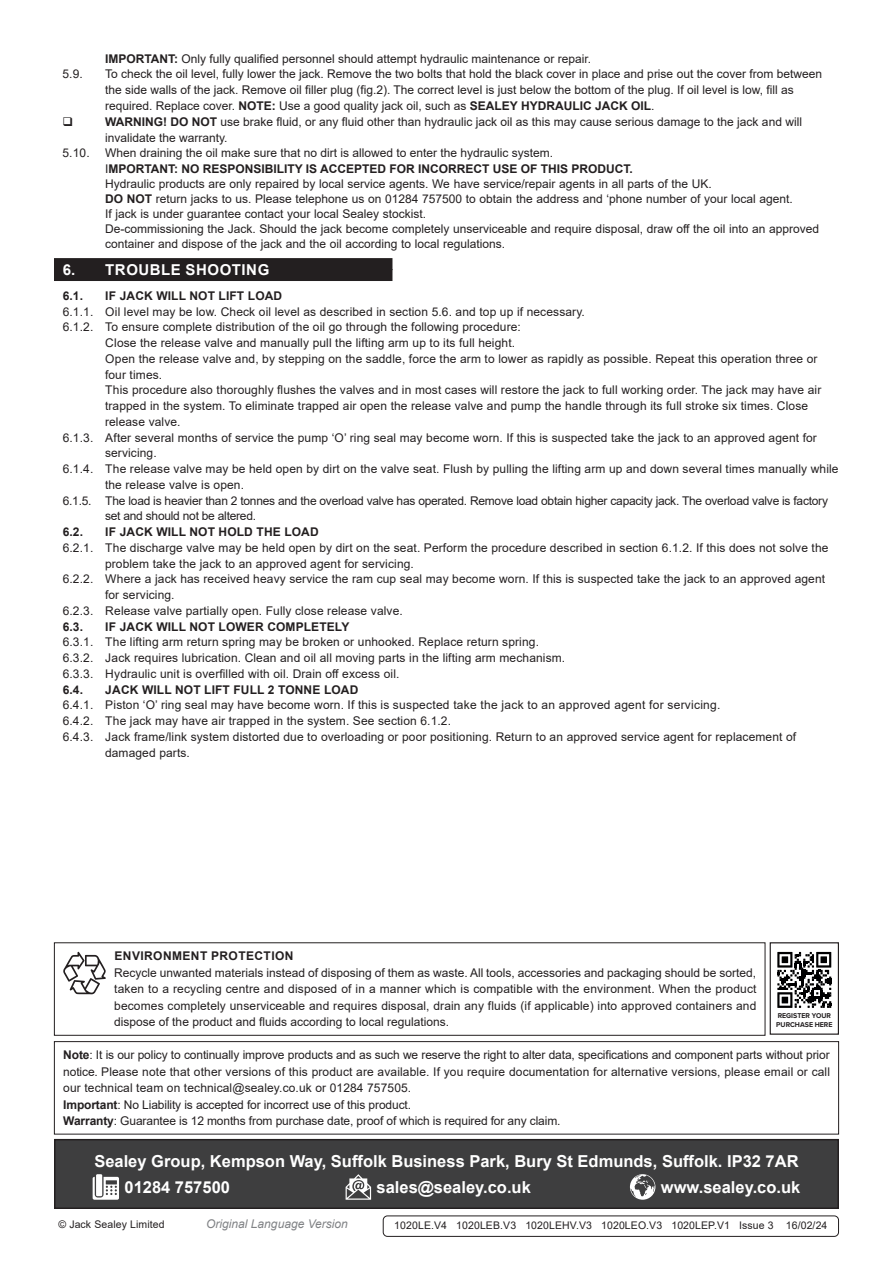
<style>
.page{position:relative;width:893px;height:1263px;background:#fff}
.page>*{position:absolute;margin:0;border:0;box-sizing:border-box;transform-origin:0 0}
.Footer_Contact_Information{font:700 16.5px "Arial";color:#fff}
.t1{font:700 15px "Arial";letter-spacing:.035em;color:#fff}
.Enviroment_Protection_Body{font:12px/15.8px "Arial";letter-spacing:.01em;color:#231f20}
.Important_Notification_Body{font:12px/16.5px "Arial";letter-spacing:-.01em;color:#231f20;text-align:justify}
.Body{font:12px/15.8px "Arial";letter-spacing:.01em;color:#231f20}
.Body-2{font:700 12px "Arial";letter-spacing:.01em;color:#231f20}
.Enviroment_Protection_Body-2{font:12px/15.8px "Arial";letter-spacing:-.02em;color:#231f20}
.t2{font:italic 12px "Arial";color:#808285}
.Enviroment_Protection_Header{font:700 12px "Arial";letter-spacing:.035em;color:#231f20}
.Body__Footer{font:10.5px "Arial";letter-spacing:.01em;color:#231f20}
.Body__Justified__7pt{font:10.5px "Arial";letter-spacing:.01em;color:#231f20}
.t3{font:700 7.2px/8.4px "Proxima Nova";color:#231f20;scale:.96 1}
.s1{font-weight:700}
.s2{font-weight:400}
</style>
<div class="page">
<div style="left:54px;top:269px;width:338px;height:12px;background:#231f20"></div>
<div style="left:54px;top:258px;width:338px;height:12px;background:#231f20"></div>
<div style="left:55px;top:1140px;width:783px;height:68px;background:#3e3e3f"></div>
<svg style="left:93px;top:1177px;width:26px;height:23px"></svg>
<div style="left:96px;top:1174px;width:6px;height:22px;background:#fff"></div>
<svg style="left:346px;top:1174px;width:25px;height:26px"></svg>
<svg style="left:630px;top:1174px;width:25px;height:26px"></svg>
<div style="left:54px;top:1139px;width:785px;height:70px;border:2px solid #231f20"></div>
<div style="left:54px;top:942px;width:711px;height:94px;border:1px solid #231f20"></div>
<svg style="left:63px;top:952px;width:43px;height:42px"></svg>
<div style="left:54px;top:1041px;width:785px;height:93px;border:1px solid #231f20"></div>
<svg style="left:778px;top:951px;width:54px;height:57px"></svg>
<svg style="left:777px;top:952px;width:54px;height:56px"></svg>
<div style="left:770px;top:942px;width:69px;height:93px;border:1px solid #231f20"></div>
<div style="left:383px;top:1215px;width:456px;height:22px;border:1px solid #231f20;border-radius:4px"></div>
<p class="Body" style="left:105px;top:51px;width:488px"><span class="s1">IMPORTANT:</span> Only fully qualified personnel should attempt hydraulic maintenance or repair.</p>
<p class="Enviroment_Protection_Body" style="left:63px;top:66px;width:22px">5.9.</p>
<p class="Enviroment_Protection_Body" style="left:105px;top:66px;width:718px">To check the oil level, fully lower the jack. Remove the two bolts that hold the black cover in place and prise out the cover from between the side walls of the jack. Remove oil filler plug (fig.2). The correct level is just below the bottom of the plug. If oil level is low, fill as required. Replace cover. <span class="s1">NOTE:</span> Use a good quality jack oil, such as <span class="s1">SEALEY HYDRAULIC JACK OIL</span>.</p>
<p class="Enviroment_Protection_Body" style="left:105px;top:114px;width:698px"><span class="s1">WARNING! DO NOT</span> use brake fluid, or any fluid other than hydraulic jack oil as this may cause serious damage to the jack and will invalidate the warranty.</p>
<p class="Enviroment_Protection_Body" style="left:63px;top:145px;width:29px">5.10.</p>
<p class="Enviroment_Protection_Body" style="left:105px;top:145px;width:450px">When draining the oil make sure that no dirt is allowed to enter the hydraulic system.</p>
<p class="Body-2" style="left:105px;top:160px;width:529px"><span class="s2">I</span>MPORTANT: NO RESPONSIBILITY IS ACCEPTED FOR INCORRECT USE OF THIS PRODUCT.</p>
<p class="Enviroment_Protection_Body" style="left:105px;top:176px;width:608px">Hydraulic products are only repaired by local service agents. We have service/repair agents in all parts of the UK.</p>
<p class="Enviroment_Protection_Body" style="left:105px;top:191px;width:689px"><span class="s1">DO NOT</span> return jacks to us. Please telephone us on 01284 757500 to obtain the address and ‘phone number of your local agent.</p>
<p class="Enviroment_Protection_Body" style="left:105px;top:206px;width:323px">If jack is under guarantee contact your local Sealey stockist.</p>
<p class="Enviroment_Protection_Body" style="left:105px;top:221px;width:716px;line-height:15px">De-commissioning the Jack. Should the jack become completely unserviceable and require disposal, draw off the oil into an approved container and dispose of the jack and the oil according to local regulations.</p>
<p class="t1" style="left:63px;top:259px;width:208px">6. TROUBLE SHOOTING</p>
<p class="Body-2" style="left:63px;top:287px;width:22px">6.1.</p>
<p class="Body-2" style="left:105px;top:287px;width:178px">IF JACK WILL NOT LIFT LOAD</p>
<p class="Enviroment_Protection_Body" style="left:63px;top:303px;width:524px">6.1.1. Oil level may be low. Check oil level as described in section 5.6. and top up if necessary.</p>
<p class="Enviroment_Protection_Body" style="left:105px;top:319px;width:417px;text-indent:-43px">6.1.2. To ensure complete distribution of the oil go through the following procedure:<br>Close the release valve and manually pull the lifting arm up to its full height.</p>
<p class="Body" style="left:105px;top:351px;width:714px">Open the release valve and, by stepping on the saddle, force the arm to lower as rapidly as possible. Repeat this operation three or four times.</p>
<p class="Body" style="left:105px;top:382px;width:718px">This procedure also thoroughly flushes the valves and in most cases will restore the jack to full working order. The jack may have air trapped in the system. To eliminate trapped air open the release valve and pump the handle through its full stroke six times. Close release valve.</p>
<p class="Enviroment_Protection_Body" style="left:105px;top:429px;width:713px;text-indent:-42px">6.1.3. After several months of service the pump ‘O’ ring seal may become worn. If this is suspected take the jack to an approved agent for servicing.</p>
<p class="Enviroment_Protection_Body" style="left:105px;top:461px;width:735px;text-indent:-42px">6.1.4. The release valve may be held open by dirt on the valve seat. Flush by pulling the lifting arm up and down several times manually while the release valve is open.</p>
<p class="Enviroment_Protection_Body-2" style="left:105px;top:492px;width:724px;text-indent:-42px">6.1.5. The load is heavier than 2 tonnes and the overload valve has operated. Remove load obtain higher capacity jack. The overload valve is factory set and should not be altered.</p>
<p class="Body-2" style="left:63px;top:523px;width:22px">6.2.</p>
<p class="Body-2" style="left:105px;top:523px;width:215px">IF JACK WILL NOT HOLD THE LOAD</p>
<p class="Enviroment_Protection_Body" style="left:105px;top:540px;width:725px;text-indent:-42px">6.2.1. The discharge valve may be held open by dirt on the seat. Perform the procedure described in section 6.1.2. If this does not solve the problem take the jack to an approved agent for servicing.</p>
<p class="Enviroment_Protection_Body" style="left:105px;top:571px;width:722px;text-indent:-42px">6.2.2. Where a jack has received heavy service the ram cup seal may become worn. If this is suspected take the jack to an approved agent for servicing.</p>
<p class="Enviroment_Protection_Body" style="left:63px;top:603px;width:342px">6.2.3. Release valve partially open. Fully close release valve.</p>
<p class="Body-2" style="left:63px;top:618px;width:22px">6.3.</p>
<p class="Body-2" style="left:105px;top:618px;width:246px">IF JACK WILL NOT LOWER COMPLETELY</p>
<p class="Enviroment_Protection_Body" style="left:63px;top:634px;width:478px">6.3.1. The lifting arm return spring may be broken or unhooked. Replace return spring.</p>
<p class="Enviroment_Protection_Body" style="left:63px;top:650px;width:504px">6.3.2. Jack requires lubrication. Clean and oil all moving parts in the lifting arm mechanism.</p>
<p class="Enviroment_Protection_Body" style="left:63px;top:666px;width:338px">6.3.3. Hydraulic unit is overfilled with oil. Drain off excess oil.</p>
<p class="Body-2" style="left:63px;top:681px;width:22px">6.4.</p>
<p class="Body-2" style="left:105px;top:681px;width:255px">JACK WILL NOT LIFT FULL 2 TONNE LOAD</p>
<p class="Enviroment_Protection_Body" style="left:63px;top:697px;width:659px">6.4.1. Piston ‘O’ ring seal may have become worn. If this is suspected take the jack to an approved agent for servicing.</p>
<p class="Enviroment_Protection_Body" style="left:63px;top:713px;width:390px">6.4.2. The jack may have air trapped in the system. See section 6.1.2.</p>
<p class="Enviroment_Protection_Body" style="left:105px;top:729px;width:693px;text-indent:-42px">6.4.3. Jack frame/link system distorted due to overloading or poor positioning. Return to an approved service agent for replacement of damaged parts.</p>
<p class="Enviroment_Protection_Header" style="left:114px;top:948px;width:181px">ENVIRONMENT PROTECTION</p>
<p class="Enviroment_Protection_Body" style="left:114px;top:964px;width:644px;line-height:16.5px;text-align:justify">Recycle unwanted materials instead of disposing of them as waste. All tools, accessories and packaging should be sorted, taken to a recycling centre and disposed of in a manner which is compatible with the environment. When the product becomes completely unserviceable and requires disposal, drain any fluids (if applicable) into approved containers and dispose of the product and fluids according to local regulations.</p>
<p class="Important_Notification_Body" style="left:63px;top:1047px;width:768px"><span class="s1">Note</span>: It is our policy to continually improve products and as such we reserve the right to alter data, specifications and component parts without prior notice. Please note that other versions of this product are available. If you require documentation for alternative versions, please email or call our technical team on technical@sealey.co.uk or 01284 757505.</p>
<p class="Important_Notification_Body" style="left:63px;top:1096px;width:349px"><span class="s1">Important</span>: No Liability is accepted for incorrect use of this product.</p>
<p class="Important_Notification_Body" style="left:63px;top:1113px;width:499px"><span class="s1">Warranty</span>: Guarantee is 12 months from purchase date, proof of which is required for any claim.</p>
<p class="t3" style="left:776px;top:1011px;width:60px">REGISTER YOUR<br>PURCHASE HERE</p>
<p class="Footer_Contact_Information" style="left:94px;top:1149px;width:706px">Sealey Group, Kempson Way, Suffolk Business Park, Bury St Edmunds, Suffolk. IP32 7AR</p>
<p class="Footer_Contact_Information" style="left:125px;top:1176px;width:107px">01284 757500</p>
<p class="Footer_Contact_Information" style="left:377px;top:1176px;width:156px">sales@sealey.co.uk</p>
<p class="Footer_Contact_Information" style="left:661px;top:1176px;width:141px">www.sealey.co.uk</p>
<p class="Body__Justified__7pt" style="left:58px;top:1217px;width:108px">© Jack Sealey Limited</p>
<p class="t2" style="left:206px;top:1216px;width:143px">Original Language Version</p>
<p class="Body__Footer" style="left:394px;top:1218px;width:435px">1020LE.V4 1020LEB.V3 1020LEHV.V3 1020LEO.V3 1020LEP.V1 Issue 3 16/02/24</p>
</div>
